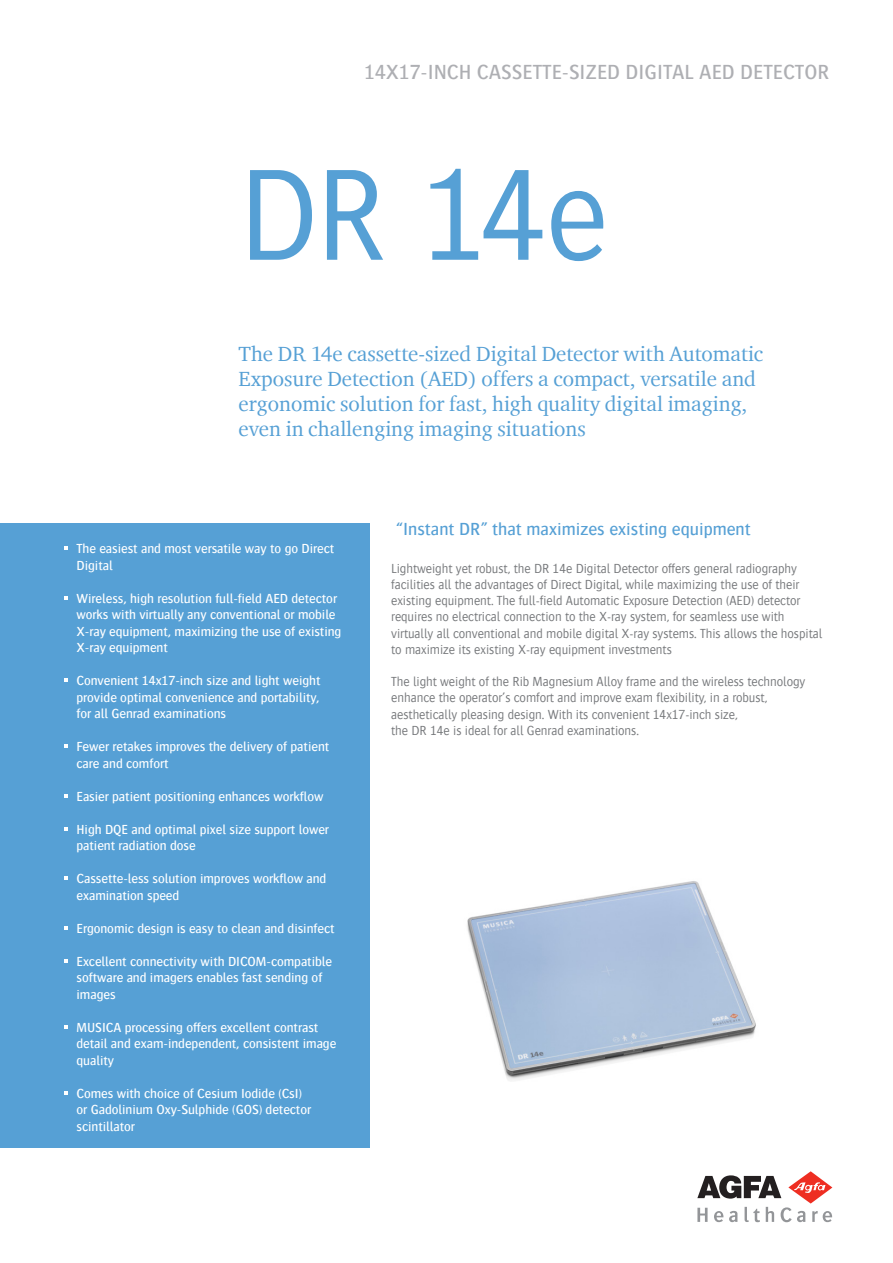
<style>
.page{position:relative;width:893px;height:1263px;background:#fff}
.page>*{position:absolute;margin:0;border:0;box-sizing:border-box;transform-origin:0 0}
.t1{font:300 135px "Bosis For Agfa";color:#56a0d5}
.t2{font:21px/25.2px "Charter ITC For Agfa";color:#56a0d5}
.t3{font:500 21px "Bosis For Agfa";color:#aeafb3}
.t4{font:500 18px "Bosis For Agfa";color:#56a0d5}
.t5{font:500 13.5px/16.5px "Bosis For Agfa";letter-spacing:-.005em;color:#fff}
.t6{font:300 13.5px/16.2px "Bosis For Agfa";letter-spacing:-.005em;color:#76787b}
</style>
<div class="page">
<div style="left:0;top:523px;width:370px;height:624px;background:#56a0d5"></div>
<svg style="left:697px;top:1171px;width:135px;height:51px"></svg>
<svg style="left:64px;top:546px;width:3px;height:4px"></svg>
<svg style="left:64px;top:596px;width:3px;height:4px"></svg>
<svg style="left:64px;top:678px;width:3px;height:4px"></svg>
<svg style="left:64px;top:744px;width:3px;height:4px"></svg>
<svg style="left:64px;top:794px;width:3px;height:4px"></svg>
<svg style="left:64px;top:827px;width:3px;height:4px"></svg>
<svg style="left:64px;top:876px;width:3px;height:4px"></svg>
<svg style="left:64px;top:926px;width:3px;height:4px"></svg>
<svg style="left:64px;top:959px;width:3px;height:4px"></svg>
<svg style="left:64px;top:1025px;width:3px;height:4px"></svg>
<svg style="left:64px;top:1091px;width:3px;height:4px"></svg>
<img style="left:467px;top:881px;width:289px;height:200px">
<h2 class="t3" style="left:364px;top:61px;width:466px">14X17-INCH CASSETTE-SIZED DIGITAL AED DETECTOR</h2>
<h1 class="t1" style="left:238px;top:145px;width:372px">DR 14e</h1>
<h2 class="t2" style="left:239px;top:340px;width:526px">The DR 14e cassette-sized Digital Detector with Automatic Exposure Detection (AED) offers a compact, versatile and ergonomic solution for fast, high quality digital imaging, even in challenging imaging situations</h2>
<p class="t5" style="left:77px;top:540px;width:259px">The easiest and most versatile way to go Direct<br>Digital</p>
<p class="t5" style="left:77px;top:590px;width:266px">Wireless, high resolution full-field AED detector works with virtually any conventional or mobile X-ray equipment, maximizing the use of existing X-ray equipment</p>
<p class="t5" style="left:77px;top:672px;width:245px;text-align:justify">Convenient 14x17-inch size and light weight provide optimal convenience and portability, for all Genrad examinations</p>
<p class="t5" style="left:77px;top:738px;width:254px">Fewer retakes improves the delivery of patient care and comfort</p>
<p class="t5" style="left:77px;top:788px;width:248px">Easier patient positioning enhances workflow</p>
<p class="t5" style="left:77px;top:821px;width:254px">High DQE and optimal pixel size support lower patient radiation dose</p>
<p class="t5" style="left:77px;top:870px;width:251px">Cassette-less solution improves workflow and examination speed</p>
<p class="t5" style="left:77px;top:920px;width:260px">Ergonomic design is easy to clean and disinfect</p>
<p class="t5" style="left:77px;top:953px;width:257px">Excellent connectivity with DICOM-compatible software and imagers enables fast sending of images</p>
<p class="t5" style="left:77px;top:1019px;width:261px">MUSICA processing offers excellent contrast detail and exam-independent, consistent image quality</p>
<p class="t5" style="left:77px;top:1085px;width:236px">Comes with choice of Cesium Iodide (CsI) or Gadolinium Oxy-Sulphide (GOS) detector scintillator</p>
<h3 class="t4" style="left:396px;top:519px;width:356px">“Instant DR” that maximizes existing equipment</h3>
<p class="t6" style="left:391px;top:560px;width:433px">Lightweight yet robust, the DR 14e Digital Detector offers general radiography facilities all the advantages of Direct Digital, while maximizing the use of their existing equipment. The full-field Automatic Exposure Detection (AED) detector requires no electrical connection to the X-ray system, for seamless use with virtually all conventional and mobile digital X-ray systems. This allows the hospital to maximize its existing X-ray equipment investments</p>
<p class="t6" style="left:391px;top:673px;width:416px">The light weight of the Rib Magnesium Alloy frame and the wireless technology enhance the operator’s comfort and improve exam flexibility, in a robust, aesthetically pleasing design. With its convenient 14x17-inch size,<br>the DR 14e is ideal for all Genrad examinations.</p>
</div>
